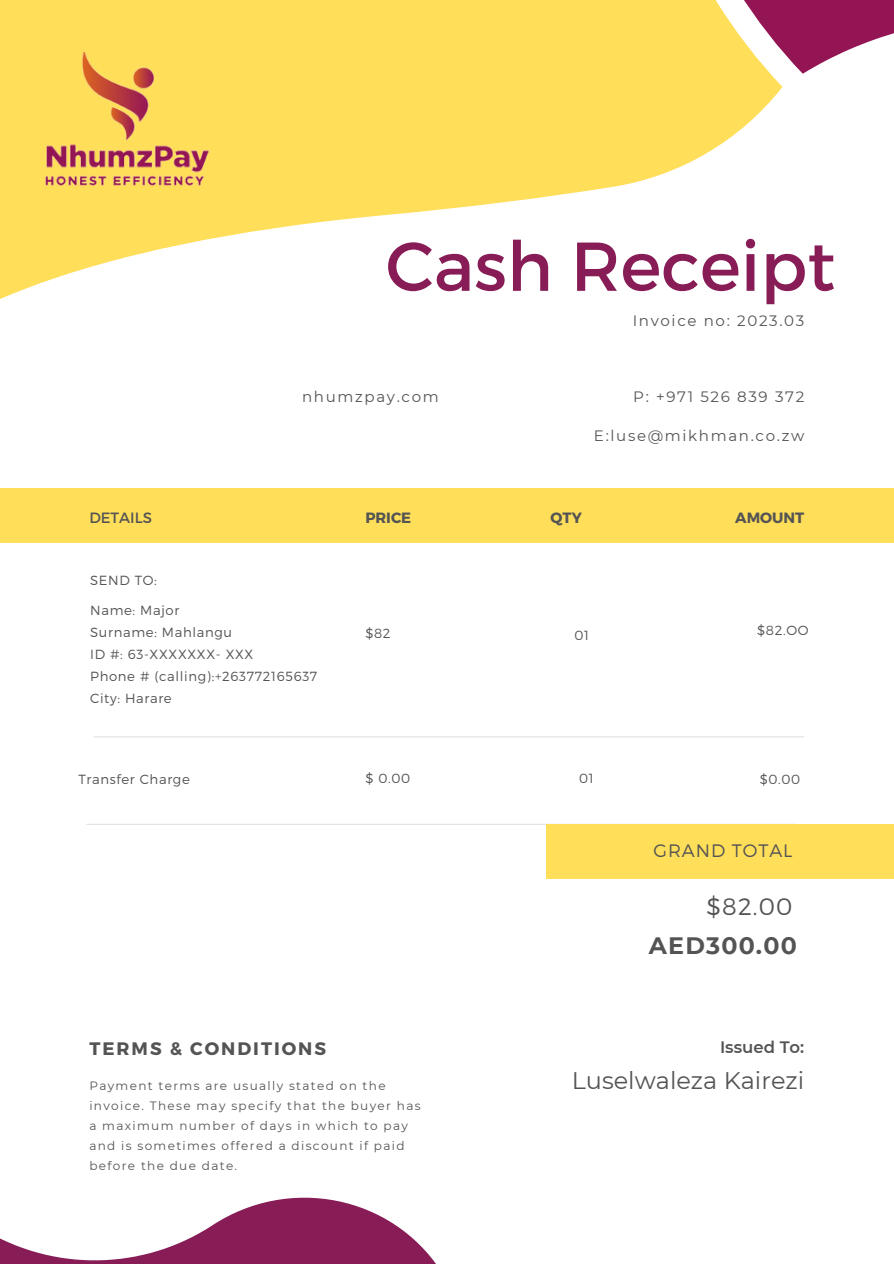
<style>
.page{position:relative;width:894px;height:1264px;background:#fff}
.page>*{position:absolute;margin:0;border:0;box-sizing:border-box;transform-origin:0 0}
.t1{font:69px "Montserrat";color:#871c56}
.t2{font:24px "Montserrat";color:#545454}
.t3{font:700 23.7px "Montserrat";letter-spacing:.05em;color:#545454}
.t4{font:300 23.7px "Montserrat";color:#545454}
.t5{font:700 18px "Montserrat";letter-spacing:.11em;color:#545454}
.t6{font:300 18px "Montserrat";letter-spacing:.05em;color:#545454}
.t7{font:600 16.5px "Montserrat";color:#545454}
.t8{font:15px "Montserrat";letter-spacing:.11em;color:#545454}
.t9{font:700 14.85px "Montserrat";color:#545454}
.t10{font:14.85px "Montserrat";color:#545454}
.t11{font:300 13.2px "Montserrat";letter-spacing:.05em;color:#545454}
.t12{font:12px/20.1px "Montserrat";letter-spacing:.11em;color:#545454}
</style>
<div class="page">
<svg style="left:0;top:0;width:737px;height:299px;fill:#ffde59"></svg>
<svg style="left:737px;top:0;width:156px;height:133px"></svg>
<svg style="left:0;top:1197px;width:436px;height:66px"></svg>
<hr style="left:94px;top:736px;width:709px;height:1px;background:#dee2e5">
<hr style="left:87px;top:823px;width:709px;height:1px;background:#dee2e5">
<div style="left:545px;top:824px;width:348px;height:54px;background:#ffde59"></div>
<div style="left:0;top:488px;width:893px;height:55px;background:#ffde59"></div>
<img style="left:36px;top:52px;width:189px;height:149px">
<p class="t1" style="left:385px;top:221px;width:451px">Cash Receipt</p>
<p class="t8" style="left:632px;top:311px;width:173px">Invoice no: 2023.03</p>
<p class="t8" style="left:302px;top:388px;width:138px">nhumzpay.com</p>
<p class="t8" style="left:633px;top:388px;width:172px">P: +971 526 839 372</p>
<p class="t8" style="left:593px;top:427px;width:212px">E:luse@mikhman.co.zw</p>
<p class="t10" style="left:89px;top:508px;width:64px">DETAILS</p>
<p class="t9" style="left:365px;top:508px;width:47px">PRICE</p>
<p class="t9" style="left:550px;top:508px;width:33px">QTY</p>
<p class="t9" style="left:735px;top:508px;width:71px">AMOUNT</p>
<p class="t11" style="left:90px;top:571px;width:68px">SEND TO:</p>
<p class="t11" style="left:90px;top:601px;width:91px">Name: Major</p>
<p class="t11" style="left:90px;top:624px;width:143px">Surname: Mahlangu</p>
<p class="t11" style="left:90px;top:646px;width:165px">ID #: 63-XXXXXXX- XXX</p>
<p class="t11" style="left:90px;top:668px;width:228px">Phone # (calling):+263772165637</p>
<p class="t11" style="left:90px;top:690px;width:83px">City: Harare</p>
<p class="t11" style="left:365px;top:624px;width:27px">$82</p>
<p class="t11" style="left:574px;top:626px;width:16px">01</p>
<p class="t11" style="left:756px;top:621px;width:53px">$82.OO</p>
<p class="t11" style="left:78px;top:771px;width:113px">Transfer Charge</p>
<p class="t11" style="left:365px;top:770px;width:46px">$ 0.00</p>
<p class="t11" style="left:579px;top:770px;width:16px">01</p>
<p class="t11" style="left:759px;top:771px;width:42px">$0.00</p>
<p class="t6" style="left:653px;top:838px;width:140px">GRAND TOTAL</p>
<p class="t4" style="left:706px;top:891px;width:87px">$82.00</p>
<p class="t5" style="left:89px;top:1036px;width:238px">TERMS &amp; CONDITIONS</p>
<p class="t12" style="left:89px;top:1075px;width:333px">Payment terms are usually stated on the invoice. These may specify that the buyer has a maximum number of days in which to pay and is sometimes offered a discount if paid before the due date.</p>
<p class="t3" style="left:648px;top:931px;width:149px">AED300.00</p>
<p class="t7" style="left:719px;top:1036px;width:86px">Issued To:</p>
<p class="t2" style="left:571px;top:1065px;width:234px">Luselwaleza Kairezi</p>
</div>
